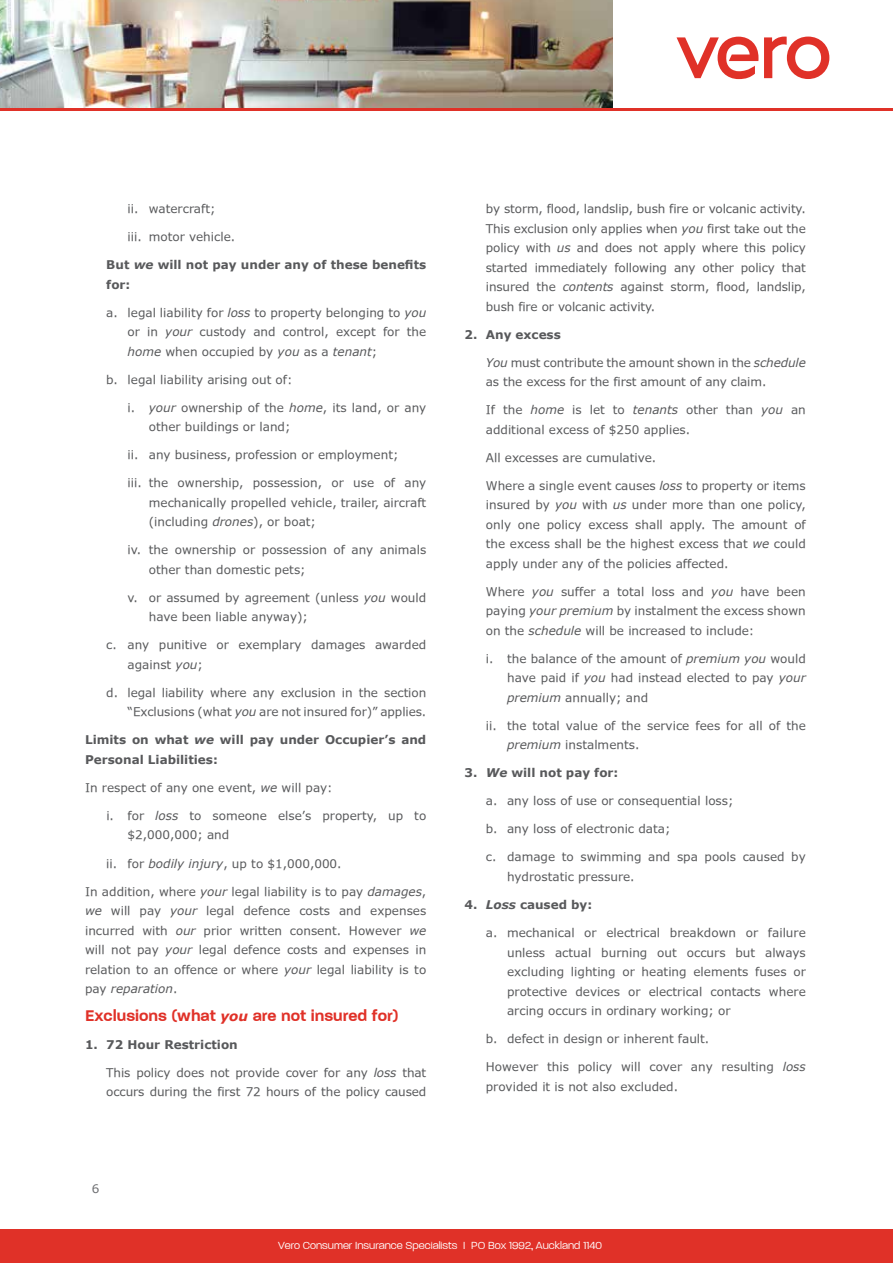
<style>
.page{position:relative;width:893px;height:1263px;background:#fff}
.page>*{position:absolute;margin:0;border:0;box-sizing:border-box;transform-origin:0 0}
.t1{font:600 18px "V Paralucent";color:#e03128}
.t2{font:12px/19.5px "Verdana Digiscream Normal";color:#58595b}
.t3{font:700 12px/19.5px "Verdana";color:#58595b}
.t4{font:300 12px "V Paralucent";color:#fff}
.t5{font:italic 12px "Verdana";color:#58595b}
.t6{font:12px "Verdana Digiscream Normal";color:#6d6e71}
.s1{font-style:italic}
.s2{font-family:"Verdana";font-style:italic}
.s3{font-family:"Verdana Digiscream Normal";font-style:normal}
.s4{font-family:"Verdana";font-weight:700;font-style:italic;font-size:13.5px}
</style>
<div class="page">
<img style="left:0;top:0;width:612px;height:108px">
<div style="left:0;top:1229px;width:893px;height:34px;background:#e03128"></div>
<hr style="left:0;top:108px;width:893px;height:3px;background:#e03128">
<svg style="left:676px;top:37px;width:82px;height:42px"></svg>
<svg style="left:764px;top:37px;width:65px;height:42px"></svg>
<p class="t2" style="left:128px;top:199px;width:89px">ii. watercraft;</p>
<p class="t2" style="left:128px;top:227px;width:109px">iii. motor vehicle.</p>
<p class="t3" style="left:106px;top:255px;width:321px">But <span class="s1">we</span> will not pay under any of these benefits for:</p>
<p class="t2" style="left:128px;top:302px;width:300px;text-align:justify;text-indent:-21px">a. legal liability for <span class="s2">loss</span> to property belonging to <span class="s2">you </span>or in <span class="s2">your</span> custody and control, except for the <span class="s2">home</span> when occupied by <span class="s2">you</span> as a <span class="s2">tenant</span>;</p>
<p class="t2" style="left:106px;top:369px;width:188px">b. legal liability arising out of:</p>
<p class="t2" style="left:149px;top:397px;width:279px;text-indent:-21px">i. <span class="s2">your</span> ownership of the <span class="s2">home</span>, its land, or any other buildings or land;</p>
<p class="t2" style="left:128px;top:445px;width:272px">ii. any business, profession or employment;</p>
<p class="t2" style="left:149px;top:473px;width:279px;text-align:justify;text-indent:-21px">iii. the ownership, possession, or use of any mechanically propelled vehicle, trailer, aircraft (including <span class="s2">drones</span>), or boat;</p>
<p class="t2" style="left:149px;top:540px;width:279px;text-indent:-21px">iv. the ownership or possession of any animals other than domestic pets;</p>
<p class="t2" style="left:149px;top:587px;width:279px;text-indent:-21px">v. or assumed by agreement (unless <span class="s2">you</span> would have been liable anyway);</p>
<p class="t2" style="left:128px;top:635px;width:300px;text-indent:-21px">c. any punitive or exemplary damages awarded against <span class="s2">you</span>;</p>
<p class="t2" style="left:106px;top:682px;width:321px;text-align:right">d. legal liability where any exclusion in the section “Exclusions (what <span class="s2">you</span> are not insured for)” applies.</p>
<p class="t3" style="left:85px;top:730px;width:343px">Limits on what <span class="s1">we</span> will pay under Occupier’s and<br>Personal Liabilities:</p>
<p class="t2" style="left:85px;top:777px;width:249px">In respect of any one event, <span class="s2">we</span> will pay:</p>
<p class="t2" style="left:128px;top:805px;width:300px;text-indent:-21px">i. for <span class="s2">loss</span> to someone else’s property, up to $2,000,000; and</p>
<p class="t2" style="left:106px;top:853px;width:237px">ii. for <span class="s2">bodily injury</span>, up to $1,000,000.</p>
<p class="t2" style="left:85px;top:881px;width:343px;text-align:justify">In addition, where <span class="s2">your</span> legal liability is to pay <span class="s2">damages</span>, <span class="s2">we</span> will pay <span class="s2">your</span> legal defence costs and expenses incurred with <span class="s2">our</span> prior written consent. However <span class="s2">we </span>will not pay <span class="s2">your</span> legal defence costs and expenses in relation to an offence or where <span class="s2">your</span> legal liability is to</p>
<p class="t5" style="left:85px;top:980px;width:94px"><span class="s3">pay</span> reparation<span class="s3">.</span></p>
<h1 class="t1" style="left:85px;top:1006px;width:315px">Exclusions (what <span class="s4">you</span> are not insured for)</h1>
<p class="t3" style="left:85px;top:1034px;width:154px">1. 72 Hour Restriction</p>
<p class="t2" style="left:106px;top:1062px;width:322px">This policy does not provide cover for any <span class="s2">loss</span> that occurs during the first 72 hours of the policy caused</p>
<p class="t6" style="left:92px;top:1180px;width:9px">6</p>
<p class="t2" style="left:486px;top:199px;width:322px;text-align:justify">by storm, flood, landslip, bush fire or volcanic activity.<br>This exclusion only applies when <span class="s2">you</span> first take out the policy with <span class="s2">us</span> and does not apply where this policy started immediately following any other policy that insured the <span class="s2">contents</span> against storm, flood, landslip, bush fire or volcanic activity.</p>
<p class="t3" style="left:465px;top:324px;width:98px">2. Any excess</p>
<p class="t2" style="left:486px;top:352px;width:322px"><span class="s2">You</span> must contribute the amount shown in the <span class="s2">schedule </span>as the excess for the first amount of any claim.</p>
<p class="t2" style="left:486px;top:400px;width:321px">If the <span class="s2">home</span> is let to <span class="s2">tenants</span> other than <span class="s2">you</span> an additional excess of $250 applies.</p>
<p class="t2" style="left:486px;top:447px;width:172px">All excesses are cumulative.</p>
<p class="t2" style="left:486px;top:475px;width:321px;text-align:justify">Where a single event causes <span class="s2">loss</span> to property or items insured by <span class="s2">you</span> with <span class="s2">us</span> under more than one policy, only one policy excess shall apply. The amount of the excess shall be the highest excess that <span class="s2">we</span> could apply under any of the policies affected.</p>
<p class="t2" style="left:486px;top:581px;width:321px;text-align:justify">Where <span class="s2">you</span> suffer a total loss and <span class="s2">you</span> have been paying <span class="s2">your premium</span> by instalment the excess shown on the <span class="s2">schedule</span> will be increased to include:</p>
<p class="t2" style="left:507px;top:648px;width:300px;text-align:justify;text-indent:-21px">i. the balance of the amount of <span class="s2">premium you</span> would have paid if <span class="s2">you</span> had instead elected to pay <span class="s2">your premium</span> annually; and</p>
<p class="t2" style="left:507px;top:715px;width:300px;text-indent:-21px">ii. the total value of the service fees for all of the <span class="s2">premium</span> instalments.</p>
<p class="t3" style="left:465px;top:763px;width:155px">3. <span class="s1">We</span> will not pay for:</p>
<p class="t2" style="left:486px;top:791px;width:249px">a. any loss of use or consequential loss;</p>
<p class="t2" style="left:486px;top:819px;width:186px">b. any loss of electronic data;</p>
<p class="t2" style="left:507px;top:847px;width:300px;text-indent:-21px">c. damage to swimming and spa pools caused by hydrostatic pressure.</p>
<p class="t3" style="left:465px;top:895px;width:129px">4. <span class="s1">Loss</span> caused by:</p>
<p class="t2" style="left:507px;top:922px;width:300px;text-align:justify;text-indent:-21px">a. mechanical or electrical breakdown or failure unless actual burning out occurs but always excluding lighting or heating elements fuses or protective devices or electrical contacts where arcing occurs in ordinary working; or</p>
<p class="t2" style="left:486px;top:1028px;width:225px">b. defect in design or inherent fault.</p>
<p class="t2" style="left:486px;top:1056px;width:321px">However this policy will cover any resulting <span class="s2">loss </span>provided it is not also excluded.</p>
<p class="t4" style="left:278px;top:1239px;width:326px">Vero Consumer Insurance Specialists I PO Box 1992, Auckland 1140</p>
</div>
